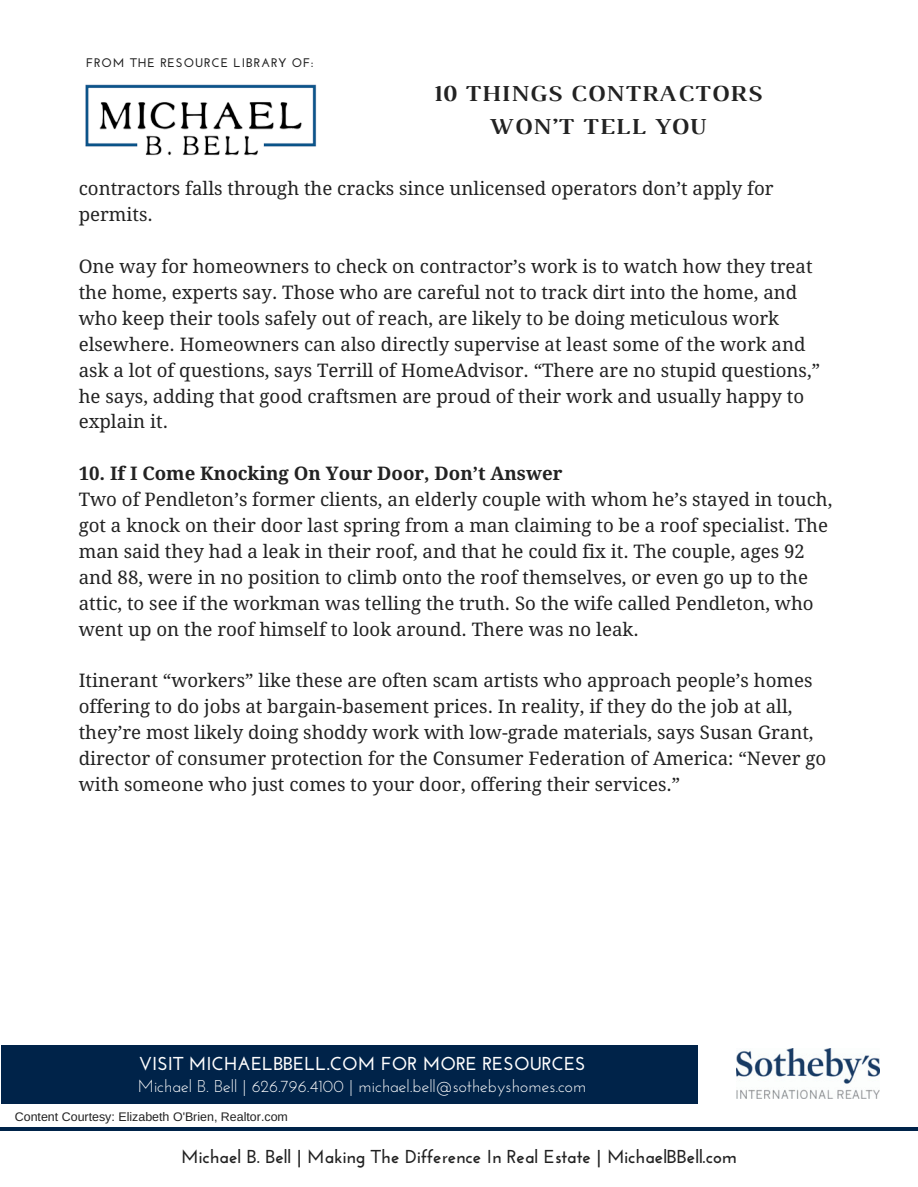
<style>
.page{position:relative;width:918px;height:1187px;background:#fff}
.page>*{position:absolute;margin:0;border:0;box-sizing:border-box;transform-origin:0 0}
.t1{font:700 23.4px/32.7px "Luthier";letter-spacing:.05em;color:#222;text-align:center}
.t2{font:18.75px/25.8px "Droid Serif";color:#222}
.t3{font:700 18.75px "Josefin Sans";color:#222}
.t4{font:700 18.75px "Droid Serif";color:#222}
.t5{font:700 18.75px "Josefin Sans";color:#fff}
.t6{font:17.1px "Josefin Sans";color:#fff}
.t7{font:12.45px "Arimo";color:#222}
.t8{font:700 12.45px "Josefin Sans";letter-spacing:.07em;color:#222}
</style>
<div class="page">
<hr style="left:0;top:1127px;width:918px;height:3px;background:#002349">
<img style="left:737px;top:1048px;width:143px;height:50px">
<img style="left:85px;top:84px;width:232px;height:72px">
<div style="left:1px;top:1045px;width:697px;height:58px;background:#002349"></div>
<p class="t8" style="left:86px;top:58px;width:229px">FROM THE RESOURCE LIBRARY OF:</p>
<p class="t1" style="left:433px;top:79px;width:330px">10 THINGS CONTRACTORS<br>WON’T TELL YOU</p>
<p class="t2" style="left:79px;top:176px;width:696px">contractors falls through the cracks since unlicensed operators don’t apply for permits.</p>
<p class="t2" style="left:79px;top:254px;width:743px">One way for homeowners to check on contractor’s work is to watch how they treat the home, experts say. Those who are careful not to track dirt into the home, and who keep their tools safely out of reach, are likely to be doing meticulous work elsewhere. Homeowners can also directly supervise at least some of the work and ask a lot of questions, says Terrill of HomeAdvisor. “There are no stupid questions,” he says, adding that good craftsmen are proud of their work and usually happy to explain it.</p>
<p class="t4" style="left:79px;top:463px;width:485px">10. If I Come Knocking On Your Door, Don’t Answer</p>
<p class="t2" style="left:79px;top:486px;width:755px">Two of Pendleton’s former clients, an elderly couple with whom he’s stayed in touch, got a knock on their door last spring from a man claiming to be a roof specialist. The man said they had a leak in their roof, and that he could fix it. The couple, ages 92 and 88, were in no position to climb onto the roof themselves, or even go up to the attic, to see if the workman was telling the truth. So the wife called Pendleton, who went up on the roof himself to look around. There was no leak.</p>
<p class="t2" style="left:79px;top:668px;width:749px">Itinerant “workers” like these are often scam artists who approach people’s homes offering to do jobs at bargain-basement prices. In reality, if they do the job at all, they’re most likely doing shoddy work with low-grade materials, says Susan Grant, director of consumer protection for the Consumer Federation of America: “Never go with someone who just comes to your door, offering their services.”</p>
<p class="t5" style="left:139px;top:1056px;width:449px">VISIT MICHAELBBELL.COM FOR MORE RESOURCES</p>
<p class="t6" style="left:138px;top:1079px;width:450px">Michael B. Bell | 626.796.4100 | michael.bell@sothebyshomes.com</p>
<p class="t7" style="left:15px;top:1109px;width:275px">Content Courtesy: Elizabeth O'Brien, Realtor.com</p>
<p class="t3" style="left:181px;top:1148px;width:557px">Michael B. Bell | Making The Difference In Real Estate | MichaelBBell.com</p>
</div>
